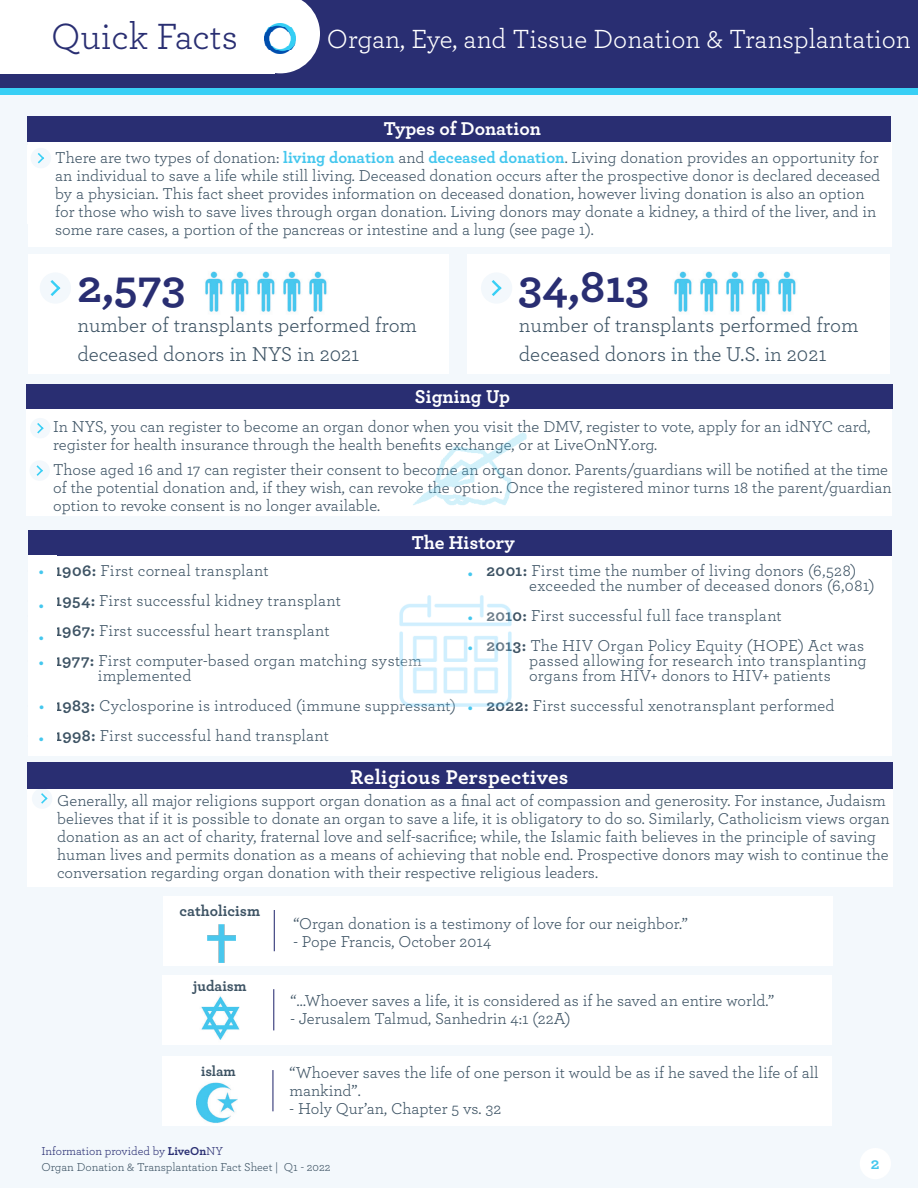
<style>
.page{position:relative;width:918px;height:1188px;background:#f3f8fc}
.page>*{position:absolute;margin:0;border:0;box-sizing:border-box;transform-origin:0 0}
.t1{font:700 46.5px "Archer";color:#292e72}
.t2{font:38.25px "Archer";color:#292e72}
.t3{font:27.6px "Archer";color:#fff}
.t4{font:21px/28.5px "Archer";color:#3d5364}
.t5{font:700 21px "Archer";letter-spacing:.02em;color:#fff}
.t6{font:700 19.5px "Archer";color:#fff}
.t7{font:18px "Myriad Pro";color:#44c7ee}
.t8{font:16.5px/18px "Archer";color:#3d5364}
.t9{font:16.5px "Archer";letter-spacing:.02em;color:#3d5364}
.t10{font:700 16.5px "Archer";color:#44c7ee}
.t11{font:700 15.6px "Archer";color:#3d5364}
.t12{font:700 15.3px "Archer";color:#3d5364}
.t13{font:700 14.55px "Archer";letter-spacing:-.005em;color:#3d5364}
.t14{font:12px "Archer";color:#3d5364}
.t15{font:12px "Archer";color:#292e72}
.s1{font-size:18px}
.s2{font-weight:700;color:#44c7ee}
.s3{font-weight:700;font-size:18px}
.s4{font-weight:700}
</style>
<div class="page">
<div style="left:0;top:0;width:918px;height:89px;background:#292e72"></div>
<div style="left:0;top:0;width:274px;height:73px;background:#fff"></div>
<svg style="left:264px;top:0;width:56px;height:73px"></svg>
<div style="left:0;top:89px;width:918px;height:6px;background:#38cff5"></div>
<img style="left:265px;top:23px;width:30px;height:31px">
<div style="left:28px;top:530px;width:864px;height:26px;background:#292e72"></div>
<div style="left:163px;top:896px;width:669px;height:70px;background:#fff"></div>
<div style="left:162px;top:1056px;width:670px;height:69px;background:#fff"></div>
<div style="left:162px;top:975px;width:670px;height:70px;background:#fff"></div>
<div style="left:28px;top:254px;width:421px;height:120px;background:#fff"></div>
<div style="left:40px;top:272px;width:31px;height:32px;background:#f3f8fc;border-radius:50%"></div>
<svg style="left:50px;top:280px;width:11px;height:16px"></svg>
<div style="left:468px;top:254px;width:422px;height:120px;background:#fff"></div>
<div style="left:481px;top:272px;width:31px;height:32px;background:#f3f8fc;border-radius:50%"></div>
<svg style="left:491px;top:280px;width:11px;height:16px"></svg>
<div style="left:26px;top:384px;width:866px;height:25px;background:#292e72"></div>
<hr style="left:272px;top:1070px;width:1px;height:41px;background:#292e72">
<hr style="left:274px;top:910px;width:1px;height:41px;background:#292e72">
<hr style="left:273px;top:989px;width:1px;height:41px;background:#292e72">
<div style="left:26px;top:409px;width:866px;height:107px;background:#fff"></div>
<img style="left:413px;top:432px;width:114px;height:73px">
<div style="left:28px;top:556px;width:431px;height:199px;background:#fff"></div>
<div style="left:459px;top:556px;width:433px;height:199px;background:#fff"></div>
<img style="left:400px;top:595px;width:111px;height:112px">
<img style="left:196px;top:1082px;width:42px;height:41px">
<img style="left:201px;top:996px;width:39px;height:44px">
<img style="left:208px;top:924px;width:28px;height:39px">
<img style="left:205px;top:271px;width:122px;height:41px">
<img style="left:674px;top:271px;width:122px;height:41px">
<div style="left:860px;top:1148px;width:31px;height:31px;background:#fff;border-radius:50%"></div>
<div style="left:30px;top:788px;width:862px;height:98px;background:#fff"></div>
<div style="left:28px;top:141px;width:864px;height:106px;background:#fff"></div>
<div style="left:27px;top:116px;width:864px;height:26px;background:#292e72"></div>
<div style="left:27px;top:145px;width:23px;height:79px;background:#fff"></div>
<div style="left:31px;top:148px;width:20px;height:20px;background:#f3f8fc;border-radius:50%"></div>
<svg style="left:37px;top:153px;width:7px;height:11px"></svg>
<div style="left:32px;top:788px;width:20px;height:21px;background:#f3f8fc;border-radius:50%"></div>
<svg style="left:41px;top:793px;width:7px;height:11px"></svg>
<div style="left:30px;top:418px;width:21px;height:20px;background:#f3f8fc;border-radius:50%"></div>
<svg style="left:37px;top:423px;width:7px;height:11px"></svg>
<div style="left:29px;top:460px;width:21px;height:21px;background:#f3f8fc;border-radius:50%"></div>
<svg style="left:36px;top:465px;width:7px;height:11px"></svg>
<div style="left:27px;top:762px;width:865px;height:27px;background:#292e72"></div>
<p class="t2" style="left:51px;top:10px;width:188px">Quick Facts</p>
<p class="t3" style="left:327px;top:20px;width:586px">Organ, Eye, and Tissue Donation &amp; Transplantation</p>
<p class="t6" style="left:384px;top:113px;width:159px">Types of Donation</p>
<p class="t8" style="left:55px;top:148px;width:827px;text-indent:-27px"><span class="s1">•</span> There are two types of donation: <span class="s2">living donation</span> and <span class="s2">deceased donation</span>. Living donation provides an opportunity for an individual to save a life while still living. Deceased donation occurs after the prospective donor is declared deceased by a physician. This fact sheet provides information on deceased donation, however living donation is also an option for those who wish to save lives through organ donation. Living donors may donate a kidney, a third of the liver, and in some rare cases, a portion of the pancreas or intestine and a lung (see page 1).</p>
<p class="t1" style="left:77px;top:250px;width:109px">2,573</p>
<p class="t1" style="left:519px;top:250px;width:132px">34,813</p>
<p class="t4" style="left:77px;top:310px;width:341px">number of transplants performed from deceased donors in NYS in 2021</p>
<p class="t4" style="left:519px;top:310px;width:341px">number of transplants performed from deceased donors in the U.S. in 2021</p>
<p class="t6" style="left:415px;top:381px;width:97px">Signing Up</p>
<p class="t8" style="left:53px;top:416px;width:819px;text-indent:-27px"><span class="s1">•</span> In NYS, you can register to become an organ donor when you visit the DMV, register to vote, apply for an idNYC card, register for health insurance through the health benefits exchange, or at LiveOnNY.org.</p>
<p class="t8" style="left:53px;top:460px;width:840px;text-indent:-27px"><span class="s1">•</span> Those aged 16 and 17 can register their consent to become an organ donor. Parents/guardians will be notified at the time of the potential donation and, if they wish, can revoke the option. Once the registered minor turns 18 the parent/guardian option to revoke consent is no longer available.</p>
<p class="t6" style="left:412px;top:527px;width:105px">The History</p>
<p class="t8" style="left:529px;top:563px;width:347px;line-height:15px;text-indent:-70px"><span class="s3">•</span> <span class="s4">2001:</span> First time the number of living donors (6,528) exceeded the number of deceased donors (6,081)</p>
<p class="t8" style="left:459px;top:606px;width:324px"><span class="s3">•</span> <span class="s4">2010:</span> First successful full face transplant</p>
<p class="t8" style="left:529px;top:638px;width:339px;line-height:15px;text-indent:-70px"><span class="s3">•</span> <span class="s4">2013:</span> The HIV Organ Policy Equity (HOPE) Act was passed allowing for research into transplanting organs from HIV+ donors to HIV+ patients</p>
<p class="t9" style="left:28px;top:559px;width:242px"><span class="s3">•</span> <span class="s4">1906:</span> First corneal transplant</p>
<p class="t8" style="left:28px;top:591px;width:315px"><span class="s3">•</span> <span class="s4">1954:</span> First successful kidney transplant</p>
<p class="t8" style="left:28px;top:621px;width:303px"><span class="s3">•</span> <span class="s4">1967:</span> First successful heart transplant</p>
<p class="t8" style="left:98px;top:653px;width:326px;line-height:15px;text-indent:-70px"><span class="s3">•</span> <span class="s4">1977:</span> First computer-based organ matching system implemented</p>
<p class="t8" style="left:28px;top:696px;width:808px"><span class="s3">•</span> <span class="s4">1983:</span> Cyclosporine is introduced (immune suppressant) <span class="s3">•</span> <span class="s4">2022:</span> First successful xenotransplant performed</p>
<p class="t8" style="left:28px;top:726px;width:303px"><span class="s3">•</span> <span class="s4">1998:</span> First successful hand transplant</p>
<p class="t7" style="left:39px;top:560px;width:7px">•</p>
<p class="t7" style="left:468px;top:562px;width:7px">•</p>
<p class="t7" style="left:39px;top:594px;width:7px">•</p>
<p class="t7" style="left:468px;top:606px;width:7px">•</p>
<p class="t7" style="left:39px;top:625px;width:7px">•</p>
<p class="t7" style="left:468px;top:636px;width:7px">•</p>
<p class="t7" style="left:39px;top:651px;width:7px">•</p>
<p class="t7" style="left:39px;top:695px;width:7px">•</p>
<p class="t7" style="left:468px;top:696px;width:7px">•</p>
<p class="t7" style="left:39px;top:726px;width:7px">•</p>
<p class="t5" style="left:351px;top:760px;width:220px">Religious Perspectives</p>
<p class="t8" style="left:57px;top:791px;width:834px;text-indent:-27px"><span class="s1">•</span> Generally, all major religions support organ donation as a final act of compassion and generosity. For instance, Judaism believes that if it is possible to donate an organ to save a life, it is obligatory to do so. Similarly, Catholicism views organ donation as an act of charity, fraternal love and self-sacrifice; while, the Islamic faith believes in the principle of saving human lives and permits donation as a means of achieving that noble end. Prospective donors may wish to continue the conversation regarding organ donation with their respective religious leaders.</p>
<p class="t11" style="left:179px;top:899px;width:82px">catholicism</p>
<p class="t12" style="left:193px;top:974px;width:55px">judaism</p>
<p class="t13" style="left:201px;top:1060px;width:36px">islam</p>
<p class="t15" style="left:41px;top:1142px;width:183px">Information provided by <span class="s4">LiveOn</span>NY</p>
<p class="t8" style="left:293px;top:913px;width:396px">“Organ donation is a testimony of love for our neighbor.”</p>
<p class="t8" style="left:293px;top:931px;width:199px">- Pope Francis, October 2014</p>
<p class="t8" style="left:290px;top:991px;width:485px">“…Whoever saves a life, it is considered as if he saved an entire world.”</p>
<p class="t8" style="left:290px;top:1009px;width:282px">- Jerusalem Talmud, Sanhedrin 4:1 (22A)</p>
<p class="t8" style="left:290px;top:1063px;width:531px">“Whoever saves the life of one person it would be as if he saved the life of all mankind”.</p>
<p class="t8" style="left:290px;top:1099px;width:213px">- Holy Qur’an, Chapter 5 vs. 32</p>
<p class="t14" style="left:41px;top:1159px;width:291px">Organ Donation &amp; Transplantation Fact Sheet | Q1 - 2022</p>
<p class="t10" style="left:871px;top:1150px;width:10px">2</p>
</div>
